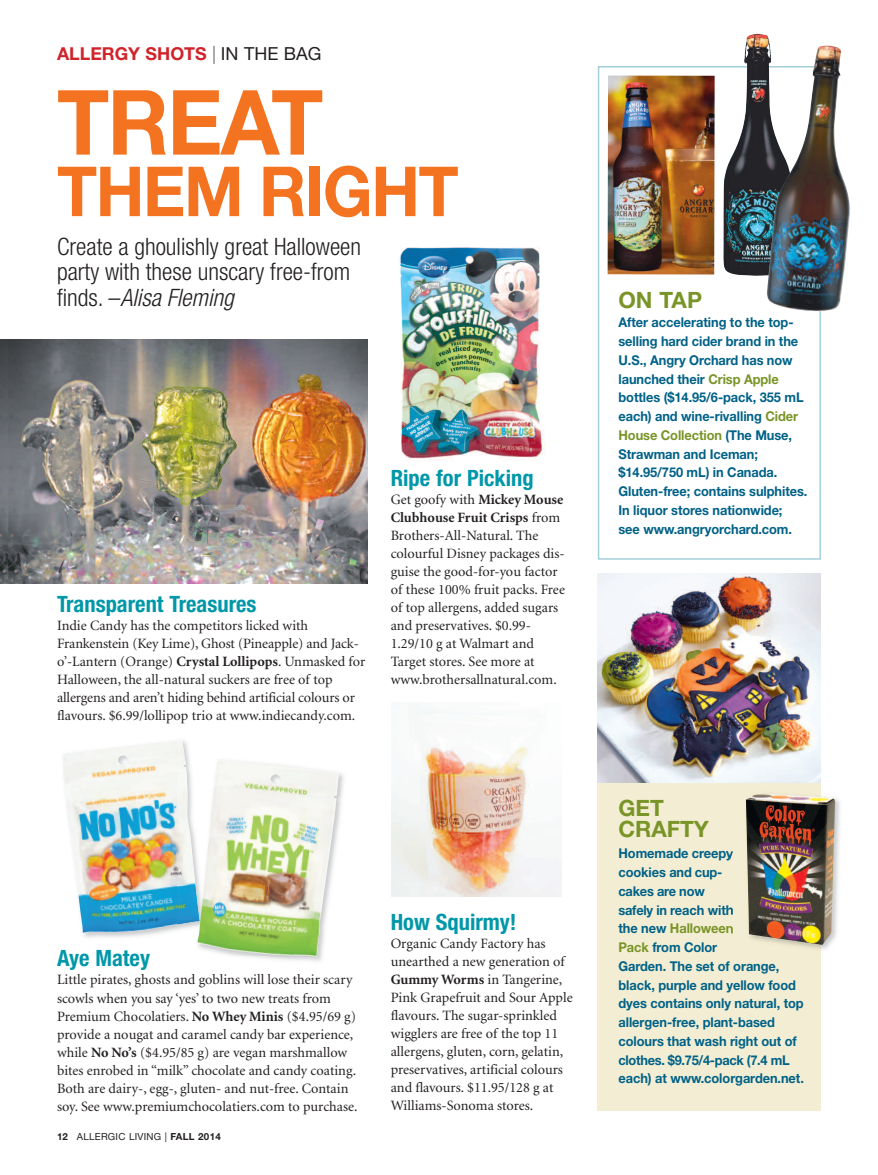
<style>
.page{position:relative;width:878px;height:1175px;background:#fff}
.page>*{position:absolute;margin:0;border:0;box-sizing:border-box;transform-origin:0 0}
.t1{font:700 90px "Helvetica Neue";letter-spacing:-.02em;color:#f47321;scale:.95 1}
.t2{font:700 69.15px "Helvetica Neue";letter-spacing:-.02em;color:#f47321;scale:.95 1}
.t3{font:300 condensed 24px/25.5px "Helvetica Neue";color:#231f20}
.t4{font:700 condensed 22.5px "Helvetica Neue";color:#0098a9}
.t5{font:700 22.5px/21px "Helvetica Neue";color:#799427}
.t6{font:700 17.85px "Helvetica Neue";color:#d1232a}
.t7{font:14.25px/18px "Minion";color:#231f20}
.t8{font:700 13.5px/18.8px "Helvetica Neue";letter-spacing:-.005em;color:#006187;scale:.95 1}
.t9{font:9.75px "Helvetica Neue";letter-spacing:.03em;color:#231f20}
.s1{font-weight:100;font-size:18px;color:#231f20}
.s2{font-weight:400;font-size:18px;color:#231f20}
.s3{font-style:italic}
.s4{font-weight:700}
.s5{color:#799427}
</style>
<div class="page">
<div style="left:597px;top:66px;width:223px;height:493px;border:2px solid #a3d1da"></div>
<img style="left:62px;top:740px;width:115px;height:193px">
<img style="left:177px;top:739px;width:167px;height:222px">
<img style="left:177px;top:740px;width:23px;height:184px">
<img style="left:197px;top:759px;width:142px;height:197px">
<img style="left:0;top:339px;width:367px;height:244px">
<img style="left:391px;top:702px;width:170px;height:194px">
<img style="left:607px;top:76px;width:107px;height:198px">
<img style="left:723px;top:34px;width:47px;height:242px">
<img style="left:400px;top:247px;width:145px;height:214px">
<img style="left:767px;top:45px;width:83px;height:269px">
<div style="left:597px;top:573px;width:223px;height:537px;background:#f3eed3"></div>
<img style="left:597px;top:573px;width:223px;height:210px">
<img style="left:730px;top:783px;width:110px;height:179px">
<svg style="left:730px;top:851px;width:3px;height:8px"></svg>
<svg style="left:730px;top:907px;width:2px;height:7px"></svg>
<svg style="left:730px;top:925px;width:2px;height:8px"></svg>
<img style="left:730px;top:783px;width:90px;height:1px">
<img style="left:745px;top:793px;width:90px;height:151px">
<p class="t6" style="left:57px;top:48px;width:266px">ALLERGY SHOTS <span class="s1">|</span> <span class="s2">IN THE BAG</span></p>
<h1 class="t1" style="left:57px;top:90px;width:282px">TREAT</h1>
<h2 class="t2" style="left:57px;top:167px;width:424px">THEM RIGHT</h2>
<h3 class="t3" style="left:57px;top:235px;width:306px">Create a ghoulishly great Halloween party with these unscary free-from finds. –<span class="s3">Alisa Fleming</span></h3>
<h3 class="t4" style="left:57px;top:595px;width:201px">Transparent Treasures</h3>
<p class="t7" style="left:57px;top:617px;width:310px">Indie Candy has the competitors licked with Frankenstein (Key Lime), Ghost (Pineapple) and Jack&shy;o’-Lantern (Orange) <span class="s4">Crystal Lollipops</span>. Unmasked for Halloween, the all-natural suckers are free of top allergens and aren’t hiding behind artificial colours or flavours. $6.99/lollipop trio at www.indiecandy.com.</p>
<h3 class="t4" style="left:390px;top:469px;width:145px">Ripe for Picking</h3>
<p class="t7" style="left:390px;top:491px;width:176px">Get goofy with <span class="s4">Mickey Mouse<br>Clubhouse Fruit Crisps</span> from<br>Brothers-All-Natural. The colourful Disney packages dis&shy;guise the good-for-you factor of these 100% fruit packs. Free of top allergens, added sugars and preservatives. $0.99-<br>1.29/10 g at Walmart and<br>Target stores. See more at www.brothersallnatural.com.</p>
<h3 class="t4" style="left:57px;top:950px;width:94px">Aye Matey</h3>
<p class="t7" style="left:57px;top:972px;width:302px">Little pirates, ghosts and goblins will lose their scary scowls when you say ‘yes’ to two new treats from Premium Chocolatiers. <span class="s4">No Whey Minis</span> ($4.95/69 g) provide a nougat and caramel candy bar experience, while <span class="s4">No No’s</span> ($4.95/85 g) are vegan marshmallow bites enrobed in “milk” chocolate and candy coating.<br>Both are dairy-, egg-, gluten- and nut-free. Contain soy. See www.premiumchocolatiers.com to purchase.</p>
<p class="t9" style="left:57px;top:1132px;width:165px"><span class="s4">12</span> ALLERGIC LIVING | <span class="s4">FALL 2014</span></p>
<h3 class="t4" style="left:390px;top:914px;width:127px">How Squirmy!</h3>
<p class="t7" style="left:390px;top:935px;width:183px">Organic Candy Factory has unearthed a new generation of<br><span class="s4">Gummy Worms</span> in Tangerine,<br>Pink Grapefruit and Sour Apple flavours. The sugar-sprinkled wigglers are free of the top 11 allergens, gluten, corn, gelatin, preservatives, artificial colours and flavours. $11.95/128 g at<br>Williams-Sonoma stores.</p>
<h3 class="t5" style="left:618px;top:292px;width:85px">ON TAP</h3>
<p class="t8" style="left:618px;top:314px;width:200px">After accelerating to the top&shy;selling hard cider brand in the<br>U.S., Angry Orchard has now launched their <span class="s5">Crisp Apple </span>bottles ($14.95/6-pack, 355 mL each) and wine-rivalling <span class="s5">Cider<br>House Collection</span> (The Muse,<br>Strawman and Iceman; $14.95/750 mL) in Canada.<br>Gluten-free; contains sulphites.<br>In liquor stores nationwide;<br>see www.angryorchard.com.</p>
<h3 class="t5" style="left:618px;top:799px;width:92px">GET<br>CRAFTY</h3>
<p class="t8" style="left:618px;top:845px;width:197px">Homemade creepy<br>cookies and cup-<br>cakes are now<br>safely in reach with<br>the new <span class="s5">Halloween<br>Pack</span> from Color<br>Garden. The set of orange, black, purple and yellow food dyes contains only natural, top allergen-free, plant-based colours that wash right out of clothes. $9.75/4-pack (7.4 mL each) at www.colorgarden.net.</p>
</div>
